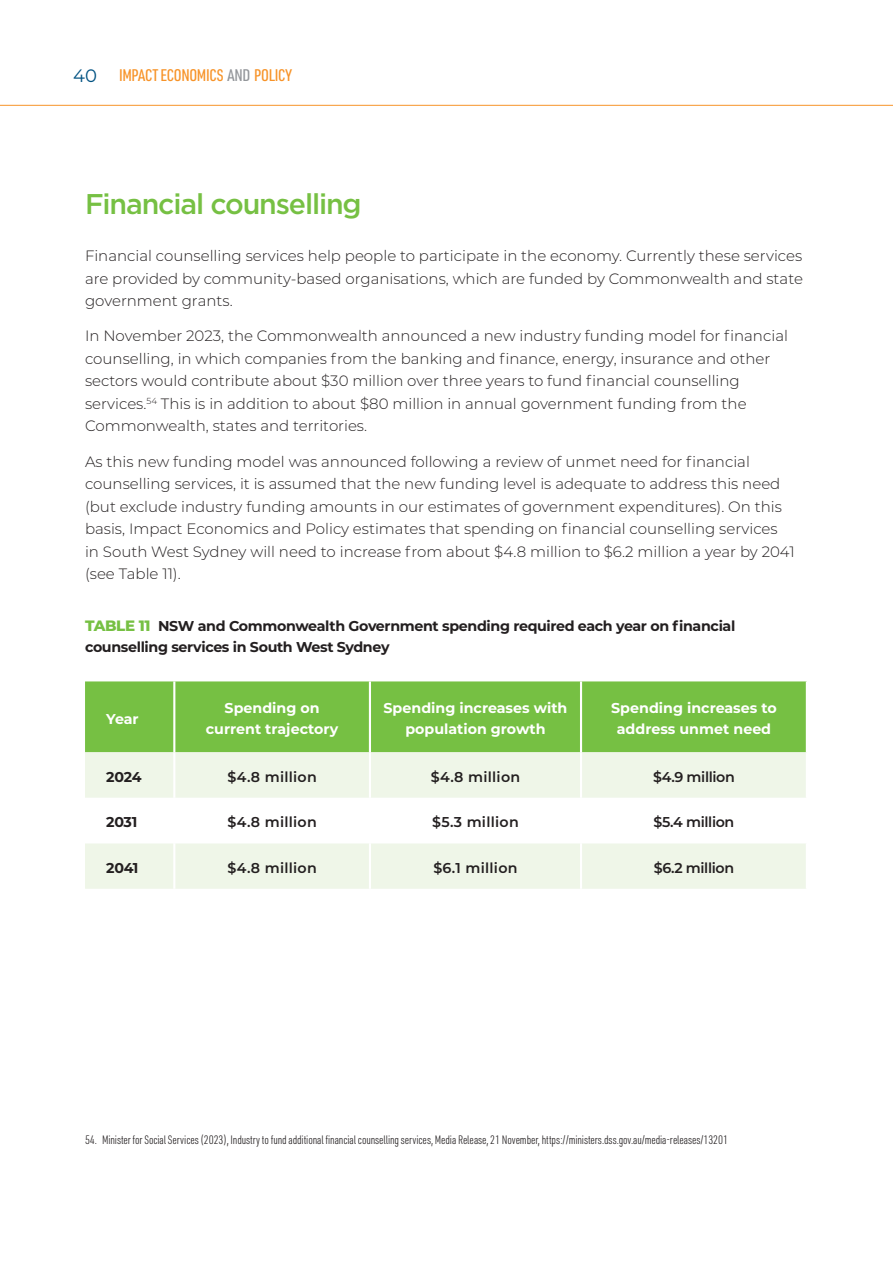
<style>
.page{position:relative;width:893px;height:1263px;background:#fff}
.page>*{position:absolute;margin:0;border:0;box-sizing:border-box;transform-origin:0 0}
.t1{font:500 28.5px "Gotham";letter-spacing:-.04em;color:#76c043}
.t2{font:500 16.5px "URWDIN Cond";letter-spacing:-.02em;color:#f79328}
.t3{font:300 15px/22.5px "Montserrat";color:#231f20}
.t4{font:700 14.25px/21px "Montserrat";letter-spacing:-.025em;color:#231f20}
.t5{font:700 14.25px/21px "Montserrat";color:#fff;text-align:center}
.t6{font:600 14.25px "Montserrat";letter-spacing:.02em;color:#231f20}
.t7{font:600 14.25px "Montserrat";letter-spacing:-.025em;color:#231f20}
.t8{font:300 12px "URWDIN Cond";letter-spacing:-.01em;color:#231f20}
.s1{font-family:"Montserrat";font-weight:400;font-size:18px;color:#005282}
.s2{color:#93969a}
.s3{font-weight:800;font-size:15px;color:#76c043}
</style>
<div class="page">
<hr style="left:892px;top:0;width:1px;height:1263px;background:#76c043">
<hr style="left:0;top:105px;width:893px;height:1px;background:#f79328">
<div style="left:85px;top:681px;width:721px;height:71px;background:#76c043"></div>
<div style="left:85px;top:752px;width:721px;height:137px;background:#eff6e8"></div>
<svg style="left:85px;top:798px;width:721px;height:45px"></svg>
<hr style="left:173px;top:681px;width:2px;height:71px;background:#fff">
<hr style="left:369px;top:681px;width:2px;height:71px;background:#fff">
<hr style="left:580px;top:681px;width:2px;height:71px;background:#fff">
<hr style="left:173px;top:752px;width:2px;height:46px;background:#fff">
<hr style="left:369px;top:752px;width:2px;height:46px;background:#fff">
<hr style="left:580px;top:752px;width:2px;height:46px;background:#fff">
<hr style="left:173px;top:798px;width:2px;height:45px;background:#fff">
<hr style="left:369px;top:798px;width:2px;height:45px;background:#fff">
<hr style="left:580px;top:798px;width:2px;height:45px;background:#fff">
<hr style="left:173px;top:843px;width:2px;height:46px;background:#fff">
<hr style="left:369px;top:843px;width:2px;height:46px;background:#fff">
<hr style="left:580px;top:843px;width:2px;height:46px;background:#fff">
<p class="t2" style="left:73px;top:64px;width:220px"><span class="s1">40</span> IMPACT ECONOMICS <span class="s2">AND</span> POLICY</p>
<p class="t1" style="left:85px;top:185px;width:278px">Financial counselling</p>
<p class="t3" style="left:85px;top:244px;width:719px;text-align:justify">Financial counselling services help people to participate in the economy. Currently these services are provided by community-based organisations, which are funded by Commonwealth and state government grants.</p>
<p class="t3" style="left:85px;top:324px;width:704px">In November 2023, the Commonwealth announced a new industry funding model for financial counselling, in which companies from the banking and finance, energy, insurance and other sectors would contribute about $30 million over three years to fund financial counselling services.<sup>54</sup> This is in addition to about $80 million in annual government funding from the Commonwealth, states and territories.</p>
<p class="t3" style="left:85px;top:450px;width:711px">As this new funding model was announced following a review of unmet need for financial counselling services, it is assumed that the new funding level is adequate to address this need (but exclude industry funding amounts in our estimates of government expenditures). On this basis, Impact Economics and Policy estimates that spending on financial counselling services in South West Sydney will need to increase from about $4.8 million to $6.2 million a year by 2041 (see Table 11).</p>
<p class="t4" style="left:85px;top:615px;width:652px"><span class="s3">TABLE 11</span> NSW and Commonwealth Government spending required each year on financial counselling services in South West Sydney</p>
<p class="t5" style="left:106px;top:707px;width:34px">Year</p>
<p class="t5" style="left:206px;top:697px;width:134px">Spending on current trajectory</p>
<p class="t5" style="left:383px;top:697px;width:186px">Spending increases with</p>
<p class="t5" style="left:405px;top:718px;width:142px">population growth</p>
<p class="t5" style="left:611px;top:697px;width:167px">Spending increases to</p>
<p class="t5" style="left:617px;top:718px;width:156px">address unmet need</p>
<p class="t4" style="left:106px;top:766px;width:37px">2024</p>
<p class="t6" style="left:227px;top:767px;width:91px">$4.8 million</p>
<p class="t6" style="left:431px;top:767px;width:91px">$4.8 million</p>
<p class="t7" style="left:653px;top:767px;width:83px">$4.9 million</p>
<p class="t4" style="left:106px;top:811px;width:33px">2031</p>
<p class="t6" style="left:227px;top:812px;width:91px">$4.8 million</p>
<p class="t6" style="left:432px;top:812px;width:88px">$5.3 million</p>
<p class="t7" style="left:653px;top:812px;width:82px">$5.4 million</p>
<p class="t4" style="left:106px;top:857px;width:34px">2041</p>
<p class="t6" style="left:227px;top:858px;width:91px">$4.8 million</p>
<p class="t6" style="left:433px;top:858px;width:86px">$6.1 million</p>
<p class="t7" style="left:654px;top:858px;width:82px">$6.2 million</p>
<p class="t8" style="left:85px;top:1132px;width:645px">54. Minister for Social Services (2023), Industry to fund additional financial counselling services, Media Release, 21 November, https://ministers.dss.gov.au/media-releases/13201</p>
</div>
